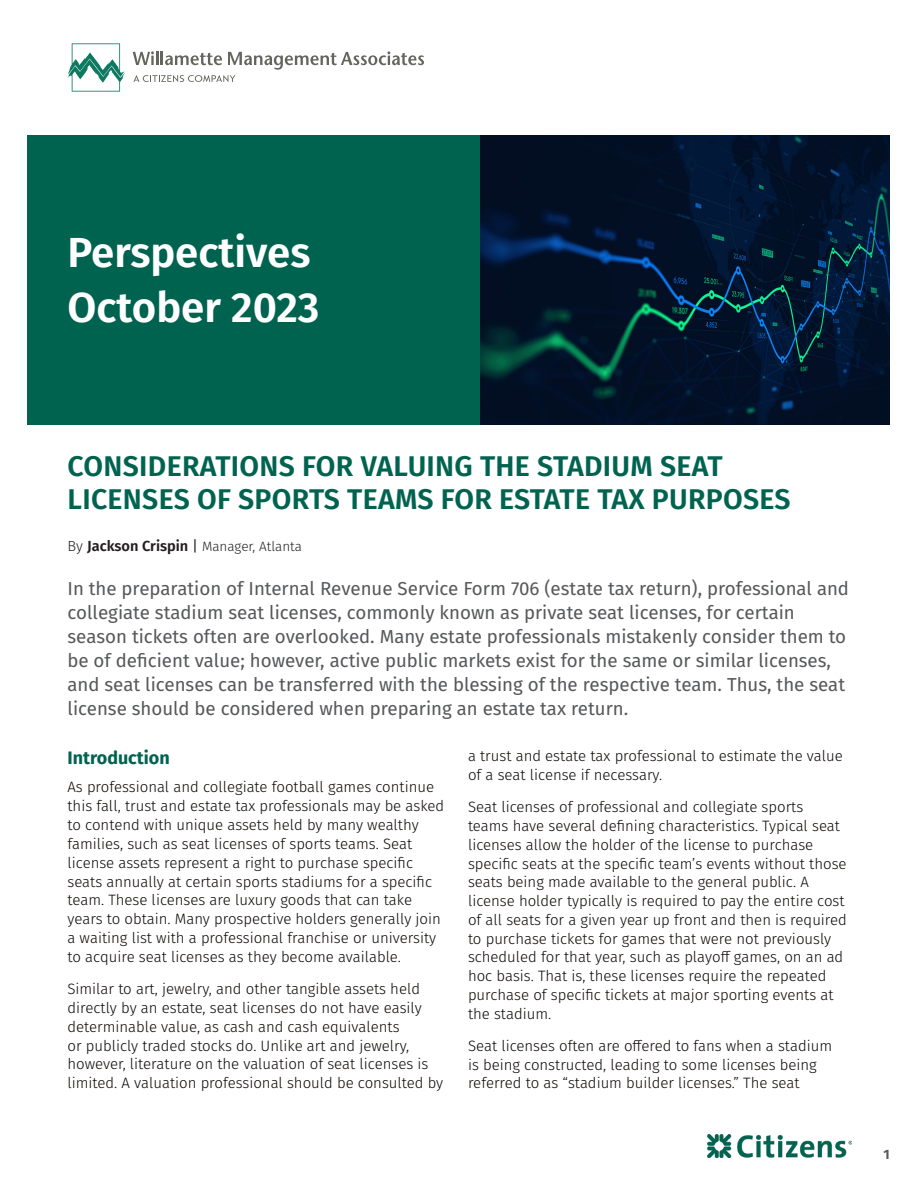
<style>
.page{position:relative;width:918px;height:1188px;background:#fff}
.page>*{position:absolute;margin:0;border:0;box-sizing:border-box;transform-origin:0 0}
.Main_Title{font:600 42px "Fira Sans";color:#fff}
.Article_Title{font:600 28.5px/33px "Fira Sans";letter-spacing:.01em;color:#006350}
.Abstract{font:18.75px/24px "Fira Sans";color:#57585a}
.Heading_1{font:700 18px "Fira Sans";color:#006350}
.Copy{font:300 15px/18.8px "Fira Sans";color:#0c0806}
.Byline{font:300 13.5px "Fira Sans";color:#231f20}
.t1{font:700 13.5px "Fira Sans";color:#57585a}
.s1{font-size:14.7px}
.s2{font-weight:600;font-size:14.7px}
.s3{font-weight:400;font-size:14.7px}
</style>
<div class="page">
<svg style="left:133px;top:51px;width:291px;height:31px"></svg>
<svg style="left:68px;top:43px;width:57px;height:49px"></svg>
<div style="left:28px;top:135px;width:453px;height:289px;background:#006350"></div>
<img style="left:707px;top:1134px;width:144px;height:24px">
<img style="left:481px;top:135px;width:409px;height:289px">
<p class="Main_Title" style="left:68px;top:217px;width:245px">Perspectives</p>
<p class="Main_Title" style="left:68px;top:273px;width:253px">October 2023</p>
<p class="Article_Title" style="left:68px;top:448px;width:724px">CONSIDERATIONS FOR VALUING THE STADIUM SEAT<br>LICENSES OF SPORTS TEAMS FOR ESTATE TAX PURPOSES</p>
<p class="Byline" style="left:68px;top:537px;width:236px"><span class="s1">By</span> <span class="s2">Jackson Crispin</span> <span class="s3">|</span> Manager, Atlanta</p>
<p class="Abstract" style="left:68px;top:576px;width:783px">In the preparation of Internal Revenue Service Form 706 (estate tax return), professional and collegiate stadium seat licenses, commonly known as private seat licenses, for certain season tickets often are overlooked. Many estate professionals mistakenly consider them to be of deficient value; however, active public markets exist for the same or similar licenses, and seat licenses can be transferred with the blessing of the respective team. Thus, the seat license should be considered when preparing an estate tax return.</p>
<p class="Heading_1" style="left:68px;top:743px;width:104px">Introduction</p>
<p class="Copy" style="left:68px;top:777px;width:378px">As professional and collegiate football games continue this fall, trust and estate tax professionals may be asked to contend with unique assets held by many wealthy families, such as seat licenses of sports teams. Seat license assets represent a right to purchase specific seats annually at certain sports stadiums for a specific team. These licenses are luxury goods that can take years to obtain. Many prospective holders generally join a waiting list with a professional franchise or university to acquire seat licenses as they become available.</p>
<p class="Copy" style="left:68px;top:980px;width:377px">Similar to art, jewelry, and other tangible assets held directly by an estate, seat licenses do not have easily determinable value, as cash and cash equivalents<br>or publicly traded stocks do. Unlike art and jewelry, however, literature on the valuation of seat licenses is limited. A valuation professional should be consulted by</p>
<p class="Copy" style="left:468px;top:747px;width:376px">a trust and estate tax professional to estimate the value of a seat license if necessary.</p>
<p class="Copy" style="left:468px;top:798px;width:381px">Seat licenses of professional and collegiate sports teams have several defining characteristics. Typical seat licenses allow the holder of the license to purchase specific seats at the specific team’s events without those seats being made available to the general public. A license holder typically is required to pay the entire cost of all seats for a given year up front and then is required to purchase tickets for games that were not previously scheduled for that year, such as playoff games, on an ad hoc basis. That is, these licenses require the repeated purchase of specific tickets at major sporting events at the stadium.</p>
<p class="Copy" style="left:468px;top:1036px;width:366px">Seat licenses often are offered to fans when a stadium is being constructed, leading to some licenses being referred to as “stadium builder licenses.” The seat</p>
<p class="t1" style="left:884px;top:1143px;width:8px">1</p>
</div>
